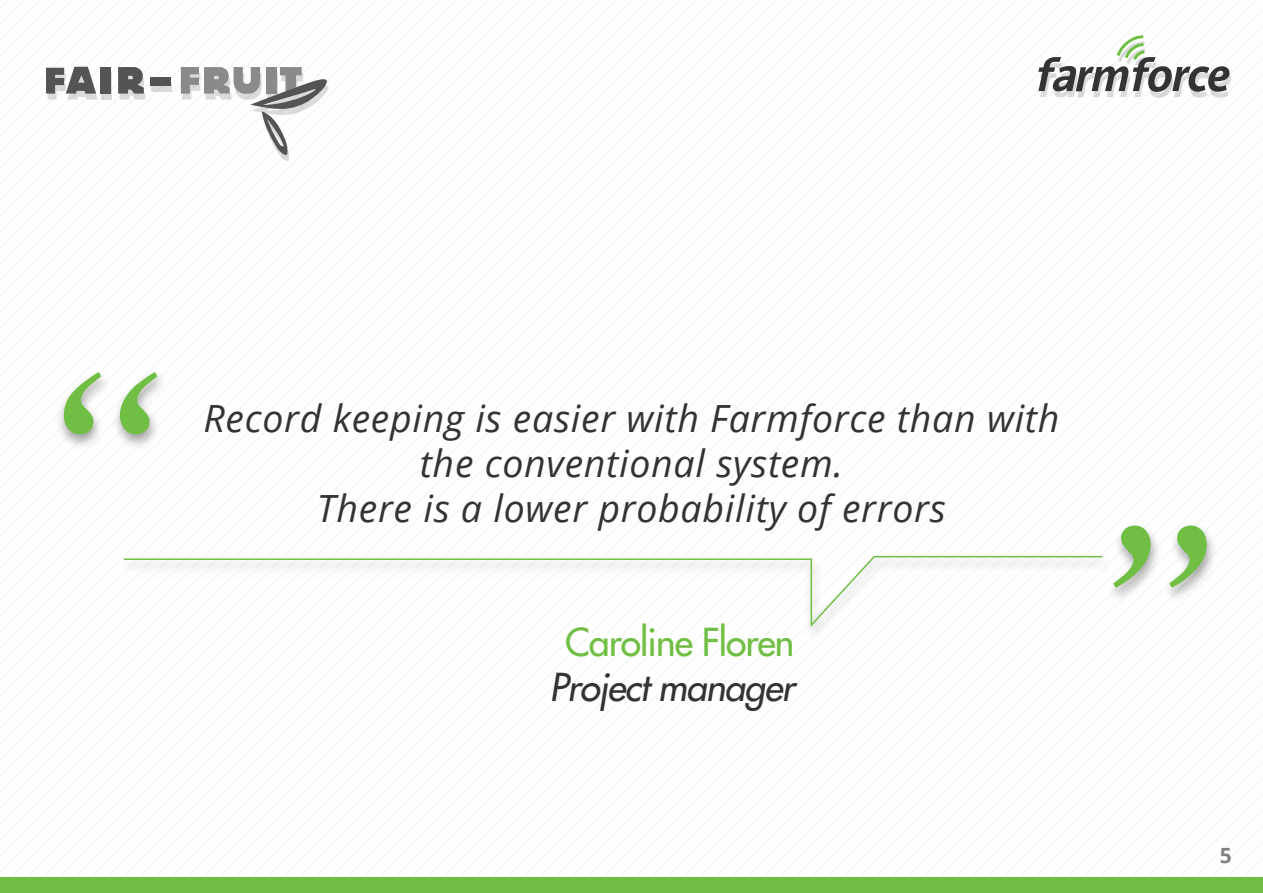
<style>
.page{position:relative;width:1263px;height:893px;background:#fff}
.page>*{position:absolute;margin:0;border:0;box-sizing:border-box;transform-origin:0 0}
.t1{font:italic 37.5px/45px "Open Sans";letter-spacing:.02em;color:#343333;text-align:center}
.t2{font:500 37.5px "Futura Std";letter-spacing:-.025em;color:#70bf44}
.t3{font:italic 500 37.5px "Futura Std";letter-spacing:-.025em;color:#343333}
.t4{font:700 21px "Open Sans";color:#808285}
</style>
<div class="page">
<svg style="left:1038px;top:35px;width:193px;height:63px"></svg>
<div style="left:102px;top:73px;width:10px;height:27px;background:#dbdbda"></div>
<div style="left:151px;top:84px;width:21px;height:8px;background:#dbdbda"></div>
<svg style="left:46px;top:67px;width:52px;height:33px"></svg>
<div style="left:100px;top:67px;width:11px;height:27px;background:#535454"></div>
<svg style="left:118px;top:67px;width:27px;height:33px"></svg>
<div style="left:150px;top:78px;width:20px;height:8px;background:#535454"></div>
<svg style="left:181px;top:67px;width:148px;height:94px"></svg>
<div style="left:0;top:878px;width:1263px;height:15px;background:#70bf44"></div>
<img style="left:53px;top:370px;width:120px;height:80px">
<svg style="left:64px;top:372px;width:93px;height:62px"></svg>
<img style="left:1112px;top:520px;width:108px;height:83px">
<svg style="left:1113px;top:525px;width:94px;height:63px"></svg>
<img style="left:120px;top:548px;width:997px;height:92px">
<svg style="left:122px;top:555px;width:982px;height:74px"></svg>
<p class="t1" style="left:203px;top:395px;width:857px">Record keeping is easier with Farmforce than with the conventional system.<br>There is a lower probability of errors</p>
<p class="t2" style="left:565px;top:619px;width:231px">Caroline Floren</p>
<p class="t3" style="left:550px;top:664px;width:246px">Project manager</p>
<p class="t4" style="left:1220px;top:840px;width:13px">5</p>
</div>
